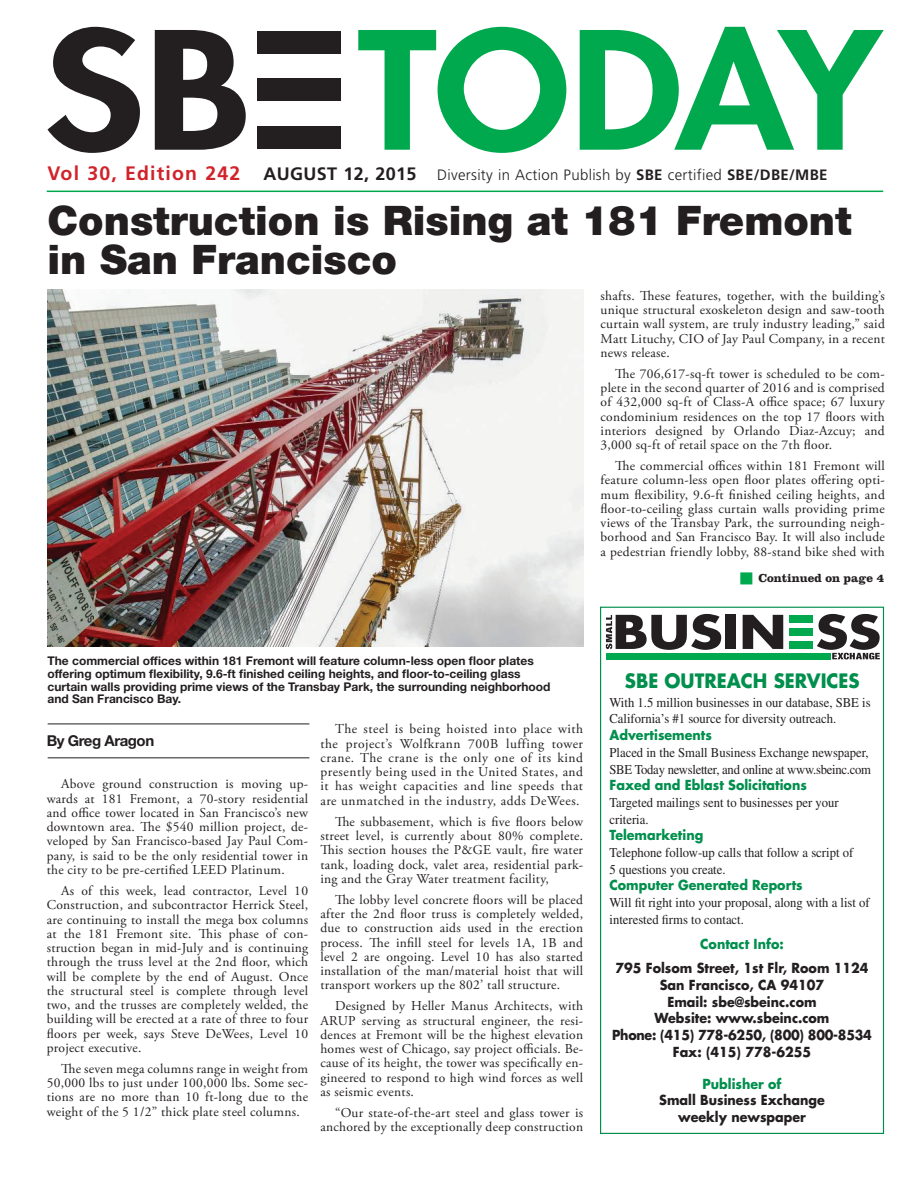
<style>
.page{position:relative;width:918px;height:1188px;background:#fff}
.page>*{position:absolute;margin:0;border:0;box-sizing:border-box;transform-origin:0 0}
.t1{font:900 40.5px/39px "Helvetica Neue LT";color:#231f20}
.t2{font:700 19.35px "Futura";color:#008f4d;scale:.94 1}
.t3{font:300 15px "Frutiger";letter-spacing:.02em;color:#231f20}
.t4{font:700 15px "Helvetica Neue LT Std";letter-spacing:-.03em;color:#231f20}
.t5{font:13.5px/14.2px "Adobe Garamond Pro";letter-spacing:.02em;color:#231f20;text-align:justify}
.t6{font:13.5px/16.6px "Times";color:#231f20;scale:.94 1}
.t7{font:700 13.5px/16.6px "Futura";color:#231f20;text-align:center;scale:.94 1}
.t8{font:700 13.5px "Futura";color:#008f4d;scale:.94 1}
.t9{font:700 12px/12.8px "Helvetica Neue LT Std";color:#231f20}
.t10{font:700 12px "Clarendon LT Std";color:#231f20}
.s1{font-weight:700;font-size:19.5px;color:#d1232a}
.s2{font-weight:700;font-size:18px}
.s3{font-weight:700}
</style>
<div class="page">
<hr style="left:47px;top:191px;width:836px;height:1px;background:#00a94e">
<div style="left:600px;top:607px;width:284px;height:527px;background:#fff;border:1px solid #008f4d"></div>
<div style="left:606px;top:653px;width:224px;height:6px;background:#00a94e"></div>
<div style="left:726px;top:615px;width:10px;height:34px;background:#231f20"></div>
<svg style="left:743px;top:615px;width:40px;height:34px"></svg>
<div style="left:790px;top:615px;width:23px;height:7px;background:#00a94e"></div>
<div style="left:790px;top:628px;width:23px;height:8px;background:#00a94e"></div>
<div style="left:790px;top:641px;width:23px;height:8px;background:#00a94e"></div>
<svg style="left:606px;top:614px;width:115px;height:36px"></svg>
<svg style="left:817px;top:614px;width:63px;height:45px"></svg>
<hr style="left:48px;top:757px;width:261px;height:1px;background:#231f20">
<hr style="left:48px;top:724px;width:261px;height:1px;background:#231f20">
<div style="left:257px;top:126px;width:84px;height:22px;background:#231f20"></div>
<div style="left:257px;top:78px;width:84px;height:23px;background:#231f20"></div>
<div style="left:257px;top:31px;width:84px;height:22px;background:#231f20"></div>
<svg style="left:47px;top:27px;width:93px;height:126px"></svg>
<svg style="left:155px;top:30px;width:91px;height:120px"></svg>
<svg style="left:358px;top:27px;width:208px;height:126px"></svg>
<svg style="left:580px;top:27px;width:304px;height:123px"></svg>
<img style="left:48px;top:290px;width:535px;height:357px">
<p class="t3" style="left:47px;top:166px;width:782px"><span class="s1">Vol 30, Edition 242</span> <span class="s2">AUGUST 12, 2015</span> Diversity in Action Publish by <span class="s3">SBE</span> certified <span class="s3">SBE/DBE/MBE</span></p>
<h1 class="t1" style="left:48px;top:201px;width:806px">Construction is Rising at 181 Fremont in San Francisco</h1>
<p class="t5" style="left:601px;top:289px;width:286px">shafts. These features, together, with the building’s unique structural exoskeleton design and saw-tooth curtain wall system, are truly industry leading,” said Matt Lituchy, CIO of Jay Paul Company, in a recent news release.</p>
<p class="t5" style="left:601px;top:367px;width:286px;text-indent:15px">The 706,617-sq-ft tower is scheduled to be com&shy;plete in the second quarter of 2016 and is comprised of 432,000 sq-ft of Class-A office space; 67 luxury condominium residences on the top 17 floors with interiors designed by Orlando Diaz-Azcuy; and 3,000 sq-ft of retail space on the 7th floor.</p>
<p class="t5" style="left:601px;top:459px;width:286px;text-indent:15px">The commercial offices within 181 Fremont will feature column-less open floor plates offering opti&shy;mum flexibility, 9.6-ft finished ceiling heights, and floor-to-ceiling glass curtain walls providing prime views of the Transbay Park, the surrounding neigh&shy;borhood and San Francisco Bay. It will also include a pedestrian friendly lobby, 88-stand bike shed with</p>
<p class="t10" style="left:758px;top:571px;width:127px">Continued on page 4</p>
<p class="t9" style="left:48px;top:654px;width:505px">The commercial offices within 181 Fremont will feature column-less open floor plates offering optimum flexibility, 9.6-ft finished ceiling heights, and floor-to-ceiling glass curtain walls providing prime views of the Transbay Park, the surrounding neighborhood and San Francisco Bay.</p>
<p class="t4" style="left:47px;top:731px;width:109px">By Greg Aragon</p>
<p class="t5" style="left:47px;top:778px;width:263px;text-indent:15px">Above ground construction is moving up&shy;wards at 181 Fremont, a 70-story residential and office tower located in San Francisco’s new downtown area. The $540 million project, de&shy;veloped by San Francisco-based Jay Paul Com&shy;pany, is said to be the only residential tower in the city to be pre-certified LEED Platinum.</p>
<p class="t5" style="left:47px;top:884px;width:263px;text-indent:15px">As of this week, lead contractor, Level 10<br>Construction, and subcontractor Herrick Steel, are continuing to install the mega box columns at the 181 Fremont site. This phase of con&shy;struction began in mid-July and is continuing through the truss level at the 2nd floor, which will be complete by the end of August. Once the structural steel is complete through level two, and the trusses are completely welded, the building will be erected at a rate of three to four floors per week, says Steve DeWees, Level 10 project executive.</p>
<p class="t5" style="left:47px;top:1062px;width:263px;text-indent:15px">The seven mega columns range in weight from 50,000 lbs to just under 100,000 lbs. Some sec&shy;tions are no more than 10 ft-long due to the weight of the 5 1/2” thick plate steel columns.</p>
<p class="t5" style="left:320px;top:723px;width:264px;text-indent:15px">The steel is being hoisted into place with the project’s Wolfkrann 700B luffing tower crane. The crane is the only one of its kind presently being used in the United States, and it has weight capacities and line speeds that are unmatched in the industry, adds DeWees.</p>
<p class="t5" style="left:320px;top:815px;width:264px;text-indent:15px">The subbasement, which is five floors below street level, is currently about 80% complete.<br>This section houses the P&amp;GE vault, fire water tank, loading dock, valet area, residential park&shy;ing and the Gray Water treatment facility,</p>
<p class="t5" style="left:320px;top:893px;width:264px;text-indent:15px">The lobby level concrete floors will be placed after the 2nd floor truss is completely welded, due to construction aids used in the erection process. The infill steel for levels 1A, 1B and level 2 are ongoing. Level 10 has also started installation of the man/material hoist that will transport workers up the 802’ tall structure.</p>
<p class="t5" style="left:320px;top:999px;width:264px;text-indent:15px">Designed by Heller Manus Architects, with ARUP serving as structural engineer, the resi&shy;dences at Fremont will be the highest elevation homes west of Chicago, say project officials. Be&shy;cause of its height, the tower was specifically en&shy;gineered to respond to high wind forces as well as seismic events.</p>
<p class="t5" style="left:320px;top:1106px;width:264px;text-align:right">“Our state-of-the-art steel and glass tower is anchored by the exceptionally deep construction</p>
<h2 class="t2" style="left:625px;top:668px;width:88px">SBE Outreac</h2>
<h2 class="t2" style="left:753px;top:668px;width:84px">h Services</h2>
<p class="t6" style="left:610px;top:694px;width:279px">With 1.5 million businesses in our database, SBE is<br>California’s #1 source for diversity outreach.</p>
<p class="t8" style="left:610px;top:726px;width:110px">Advertisements</p>
<p class="t6" style="left:610px;top:744px;width:280px">Placed in the Small Business Exchange newspaper,<br>SBE Today newsletter, and online at www.sbeinc.com</p>
<p class="t8" style="left:610px;top:776px;width:211px">Faxed and Eblast Solicitations</p>
<p class="t6" style="left:610px;top:794px;width:246px">Targeted mailings sent to businesses per your criteria.</p>
<p class="t8" style="left:610px;top:826px;width:101px">Telemarketing</p>
<p class="t6" style="left:610px;top:844px;width:261px">Telephone follow-up calls that follow a script of<br>5 questions you create.</p>
<p class="t8" style="left:610px;top:876px;width:207px">Computer Generated Reports</p>
<p class="t6" style="left:610px;top:894px;width:278px">Will fit right into your proposal, along with a list of interested firms to contact.</p>
<p class="t8" style="left:700px;top:934px;width:90px">Contact Info:</p>
<p class="t7" style="left:612px;top:960px;width:278px">795 Folsom Street, 1st Flr, Room 1124<br>San Francisco, CA 94107<br>Email: sbe@sbeinc.com<br>Website: www.sbeinc.com<br>Phone: (415) 778-6250, (800) 800-8534<br>Fax: (415) 778-6255</p>
<p class="t8" style="left:703px;top:1075px;width:86px">Publisher of</p>
<p class="t7" style="left:659px;top:1092px;width:178px">Small Business Exchange weekly newspaper</p>
</div>
